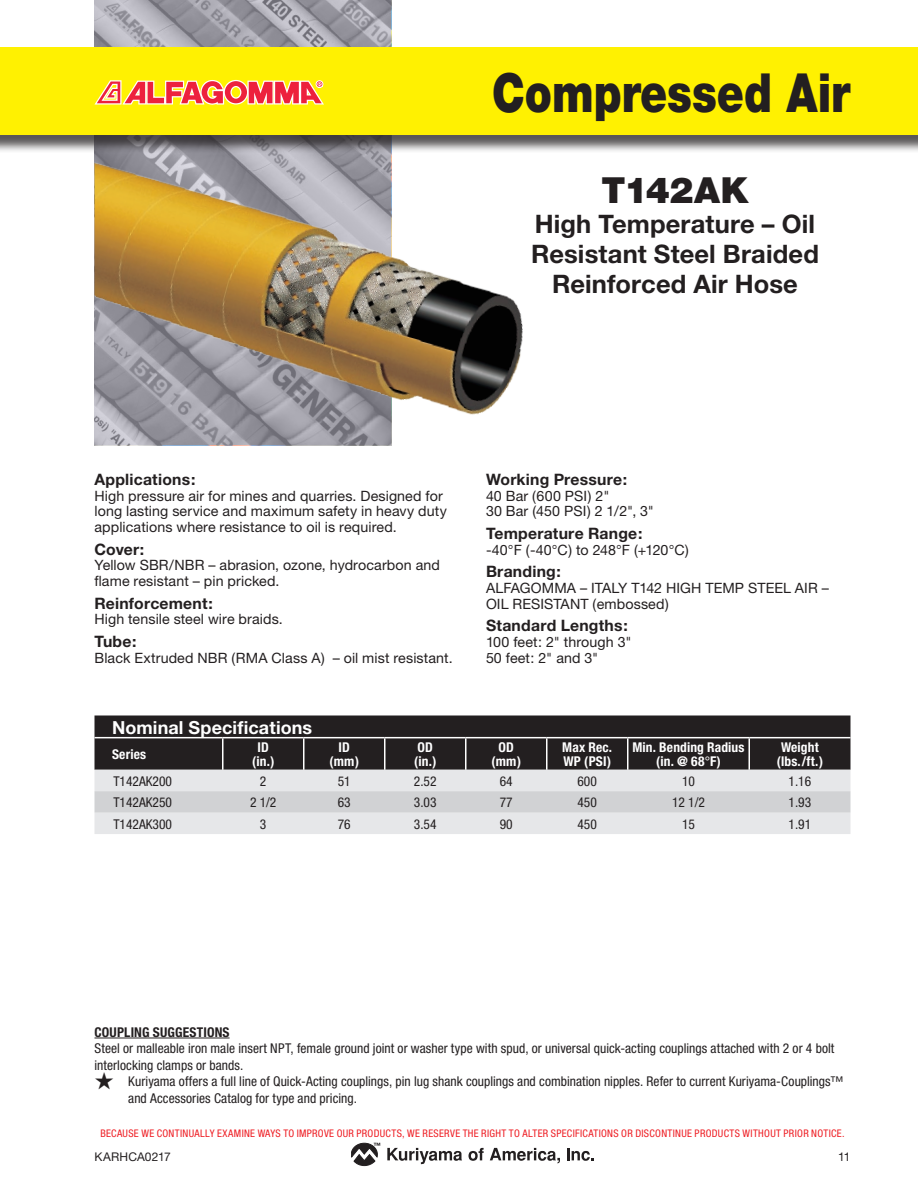
<style>
.page{position:relative;width:918px;height:1188px;background:#fff}
.page>*{position:absolute;margin:0;border:0;box-sizing:border-box;transform-origin:0 0}
.t1{font:900 54px "Helvetica Neue";color:#231f20;scale:.8 1}
.t2{font:900 36px "Helvetica Neue";letter-spacing:-.01em;color:#231f20}
.t3{font:700 25.5px/30px "Helvetica Neue";letter-spacing:.005em;color:#231f20;text-align:center}
.t4{font:700 18px "Helvetica Neue";letter-spacing:.005em;color:#fff}
.t5{font:700 15.75px "Helvetica Neue";letter-spacing:.015em;color:#231f20}
.t6{font:14.25px/15.8px "Helvetica Neue";letter-spacing:.005em;color:#231f20}
.t7{font:condensed 13.5px/16.5px "Helvetica Neue";color:#231f20}
.t8{font:700 condensed 13.5px/13.5px "Helvetica Neue";letter-spacing:.01em;color:#fff;text-align:center}
.t9{font:700 condensed 13.5px "Helvetica Neue";letter-spacing:.015em;color:#231f20}
.t10{font:12px "Helvetica Neue";letter-spacing:.01em;color:#231f20}
.t11{font:condensed 10.5px "Helvetica Neue";letter-spacing:.03em;color:#ee1d23}
.t12{font:700 7.35px "Helvetica Neue";color:#231f20}
.s1{font-weight:400}
</style>
<div class="page">
<img style="left:94px;top:0;width:298px;height:446px">
<svg style="left:351px;top:1143px;width:27px;height:23px"></svg>
<svg style="left:387px;top:1148px;width:75px;height:16px"></svg>
<svg style="left:469px;top:1148px;width:15px;height:13px"></svg>
<svg style="left:490px;top:1148px;width:70px;height:15px"></svg>
<svg style="left:567px;top:1148px;width:27px;height:13px"></svg>
<hr style="left:94px;top:1038px;width:136px;height:1px;background:#231f20">
<div style="left:94px;top:716px;width:756px;height:54px;background:#231f20"></div>
<div style="left:94px;top:770px;width:756px;height:64px;background:#e6e7e9"></div>
<div style="left:94px;top:791px;width:756px;height:22px;background:#d1d2d4"></div>
<hr style="left:748px;top:738px;width:2px;height:32px;background:#fff">
<hr style="left:546px;top:738px;width:2px;height:32px;background:#fff">
<hr style="left:627px;top:738px;width:1px;height:32px;background:#fff">
<hr style="left:222px;top:738px;width:2px;height:32px;background:#fff">
<hr style="left:303px;top:738px;width:1px;height:32px;background:#fff">
<hr style="left:384px;top:738px;width:2px;height:32px;background:#fff">
<hr style="left:465px;top:738px;width:1px;height:32px;background:#fff">
<hr style="left:94px;top:737px;width:129px;height:1px;background:#fff">
<hr style="left:223px;top:737px;width:81px;height:1px;background:#fff">
<hr style="left:304px;top:737px;width:81px;height:1px;background:#fff">
<hr style="left:385px;top:737px;width:81px;height:1px;background:#fff">
<hr style="left:466px;top:737px;width:81px;height:1px;background:#fff">
<hr style="left:547px;top:737px;width:81px;height:1px;background:#fff">
<hr style="left:628px;top:737px;width:121px;height:1px;background:#fff">
<hr style="left:749px;top:737px;width:101px;height:1px;background:#fff">
<img style="left:94px;top:154px;width:429px;height:264px">
<div style="left:0;top:50px;width:918px;height:104px;background:#231f20;opacity:.75"></div>
<div style="left:0;top:47px;width:918px;height:88px;background:#fff101"></div>
<svg style="left:94px;top:80px;width:230px;height:25px"></svg>
<h1 class="t1" style="left:492px;top:60px;width:450px">Compressed Air</h1>
<h2 class="t2" style="left:601px;top:169px;width:149px">T142AK</h2>
<h3 class="t3" style="left:531px;top:208px;width:289px">High Temperature – Oil<br>Resistant Steel Braided<br>Reinforced Air Hose</h3>
<p class="t5" style="left:94px;top:469px;width:102px">Applications:</p>
<p class="t6" style="left:94px;top:487px;width:354px">High pressure air for mines and quarries. Designed for long lasting service and maximum safety in heavy duty applications where resistance to oil is required.</p>
<p class="t5" style="left:94px;top:539px;width:51px">Cover:</p>
<p class="t6" style="left:94px;top:557px;width:347px">Yellow SBR/NBR – abrasion, ozone, hydrocarbon and flame resistant – pin pricked.</p>
<p class="t5" style="left:94px;top:593px;width:120px">Reinforcement:</p>
<p class="t6" style="left:94px;top:611px;width:190px">High tensile steel wire braids.</p>
<p class="t5" style="left:94px;top:631px;width:44px">Tube:</p>
<p class="t6" style="left:94px;top:649px;width:360px">Black Extruded NBR (RMA Class A) – oil mist resistant.</p>
<p class="t5" style="left:486px;top:469px;width:143px">Working Pressure:</p>
<p class="t6" style="left:486px;top:487px;width:170px">40 Bar (600 PSI) 2"<br>30 Bar (450 PSI) 2 1/2", 3"</p>
<p class="t5" style="left:486px;top:523px;width:158px">Temperature Range:</p>
<p class="t6" style="left:486px;top:541px;width:204px">-40°F (-40°C) to 248°F (+120°C)</p>
<p class="t5" style="left:486px;top:562px;width:77px">Branding:</p>
<p class="t6" style="left:486px;top:580px;width:344px">ALFAGOMMA – ITALY T142 HIGH TEMP STEEL AIR –<br>OIL RESISTANT (embossed)</p>
<p class="t5" style="left:486px;top:616px;width:143px">Standard Lengths:</p>
<p class="t6" style="left:486px;top:634px;width:147px">100 feet: 2" through 3"<br>50 feet: 2" and 3"</p>
<p class="t4" style="left:112px;top:716px;width:202px">Nominal Specifications</p>
<p class="t8" style="left:112px;top:747px;width:36px">Series</p>
<p class="t8" style="left:252px;top:740px;width:24px">ID (in.)</p>
<p class="t8" style="left:329px;top:740px;width:31px">ID (mm)</p>
<p class="t8" style="left:414px;top:740px;width:24px;text-align:left">OD (in.)</p>
<p class="t8" style="left:491px;top:740px;width:31px">OD (mm)</p>
<p class="t8" style="left:562px;top:740px;width:51px;text-align:left">Max Rec.<br>WP (PSI)</p>
<p class="t8" style="left:633px;top:740px;width:113px">Min. Bending Radius (in. @ 68<span class="s1">°</span>F)</p>
<p class="t8" style="left:777px;top:740px;width:48px">Weight (lbs./ft.)</p>
<p class="t7" style="left:113px;top:773px;width:60px">T142AK200</p>
<p class="t7" style="left:260px;top:773px;width:8px">2</p>
<p class="t7" style="left:338px;top:773px;width:14px">51</p>
<p class="t7" style="left:414px;top:773px;width:24px">2.52</p>
<p class="t7" style="left:500px;top:773px;width:14px">64</p>
<p class="t7" style="left:578px;top:773px;width:21px">600</p>
<p class="t7" style="left:682px;top:773px;width:14px">10</p>
<p class="t7" style="left:789px;top:773px;width:24px">1.16</p>
<p class="t7" style="left:113px;top:794px;width:60px">T142AK250</p>
<p class="t7" style="left:250px;top:794px;width:28px">2 1/2</p>
<p class="t7" style="left:338px;top:794px;width:14px">63</p>
<p class="t7" style="left:414px;top:794px;width:24px">3.03</p>
<p class="t7" style="left:500px;top:794px;width:14px">77</p>
<p class="t7" style="left:578px;top:794px;width:21px">450</p>
<p class="t7" style="left:672px;top:794px;width:34px">12 1/2</p>
<p class="t7" style="left:789px;top:794px;width:24px">1.93</p>
<p class="t7" style="left:113px;top:816px;width:60px">T142AK300</p>
<p class="t7" style="left:260px;top:816px;width:8px">3</p>
<p class="t7" style="left:338px;top:816px;width:14px">76</p>
<p class="t7" style="left:414px;top:816px;width:24px">3.54</p>
<p class="t7" style="left:500px;top:816px;width:14px">90</p>
<p class="t7" style="left:578px;top:816px;width:21px">450</p>
<p class="t7" style="left:682px;top:816px;width:14px">15</p>
<p class="t7" style="left:789px;top:816px;width:24px">1.91</p>
<p class="t9" style="left:94px;top:1024px;width:137px">COUPLING SUGGESTIONS</p>
<p class="t7" style="left:94px;top:1040px;width:741px">Steel or malleable iron male insert NPT, female ground joint or washer type with spud, or universal quick-acting couplings attached with 2 or 4 bolt interlocking clamps or bands.</p>
<p class="t7" style="left:128px;top:1073px;width:717px;text-indent:-34px">★ Kuriyama offers a full line of Quick-Acting couplings, pin lug shank couplings and combination nipples. Refer to current Kuriyama-Couplings™ and Accessories Catalog for type and pricing.</p>
<p class="t11" style="left:100px;top:1127px;width:746px">BECAUSE WE CONTINUALLY EXAMINE WAYS TO IMPROVE OUR PRODUCTS, WE RESERVE THE RIGHT TO ALTER SPECIFICATIONS OR DISCONTINUE PRODUCTS WITHOUT PRIOR NOTICE.</p>
<p class="t10" style="left:94px;top:1150px;width:78px">KARHCA0217</p>
<p class="t10" style="left:838px;top:1150px;width:14px">11</p>
<p class="t12" style="left:373px;top:1141px;width:9px">™</p>
</div>
